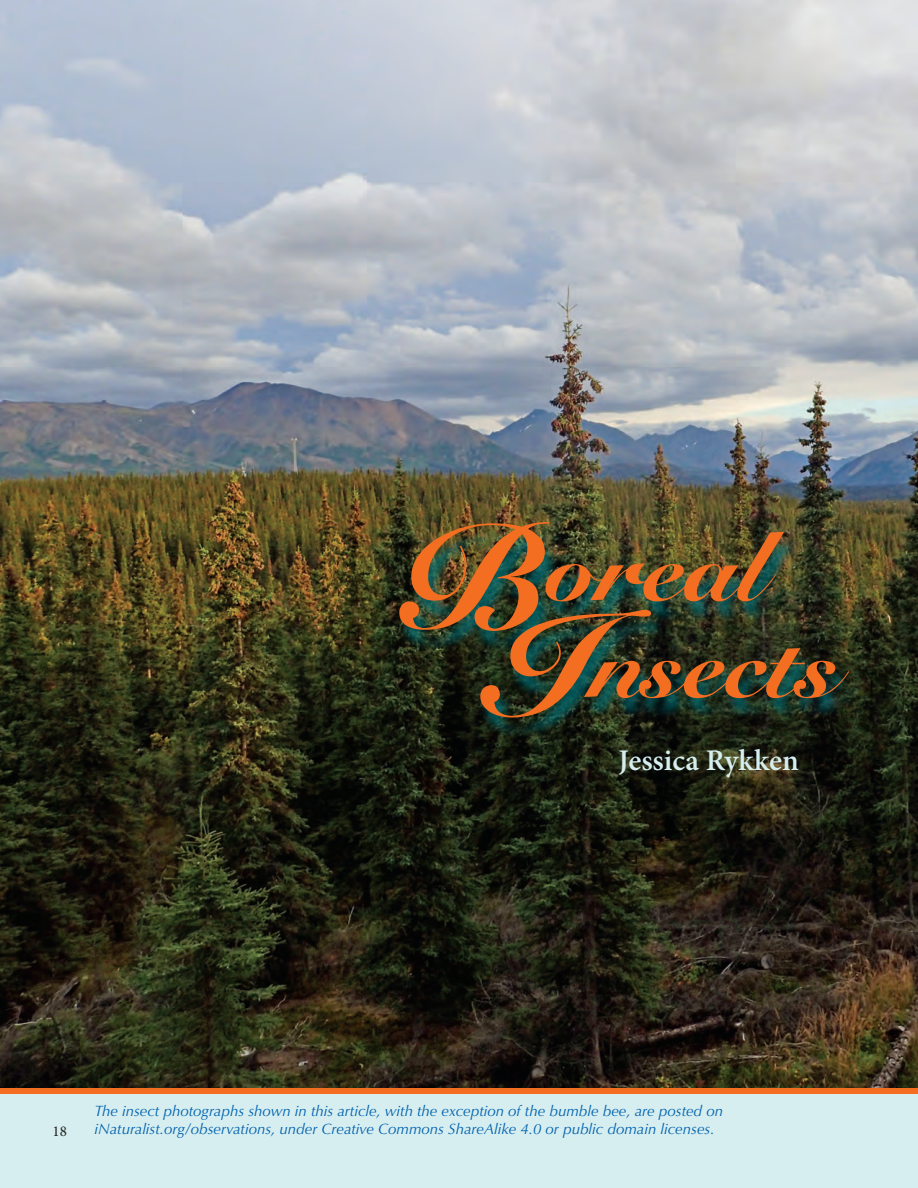
<style>
.page{position:relative;width:918px;height:1188px;background:#fff}
.page>*{position:absolute;margin:0;border:0;box-sizing:border-box;transform-origin:0 0}
.t1{font:900 97.2px/96.8px "Snell Roundhand";color:#f36e21}
.t2{font:600 30px "Minion Pro";letter-spacing:-.005em;color:#d6eeef}
.t3{font:italic 15px "Optima";color:#0162b0}
.t4{font:15px "Minion Pro";color:#231f20}
.s1{font-size:145.8px}
</style>
<div class="page">
<div style="left:0;top:1093px;width:918px;height:95px;background:#d6eeef"></div>
<div style="left:0;top:1087px;width:918px;height:6px;background:#f36e21"></div>
<img style="left:0;top:0;width:918px;height:1087px">
<div style="left:398px;top:527px;width:465px;height:212px;background:#006a71;opacity:.75"></div>
<h1 class="t1" style="left:486px;top:518px;width:353px;text-indent:-87px"><span class="s1">B</span>oreal<br><span class="s1">I</span>nsects</h1>
<h1 class="t2" style="left:619px;top:739px;width:182px">Jessica Rykken</h1>
<p class="t3" style="left:94px;top:1102px;width:630px">The insect photographs shown in this article, with the exception of the bumble bee, are posted on</p>
<p class="t4" style="left:52px;top:1121px;width:16px">18</p>
<p class="t3" style="left:94px;top:1120px;width:622px">iNaturalist.org/observations, under Creative Commons ShareAlike 4.0 or public domain licenses.</p>
</div>
